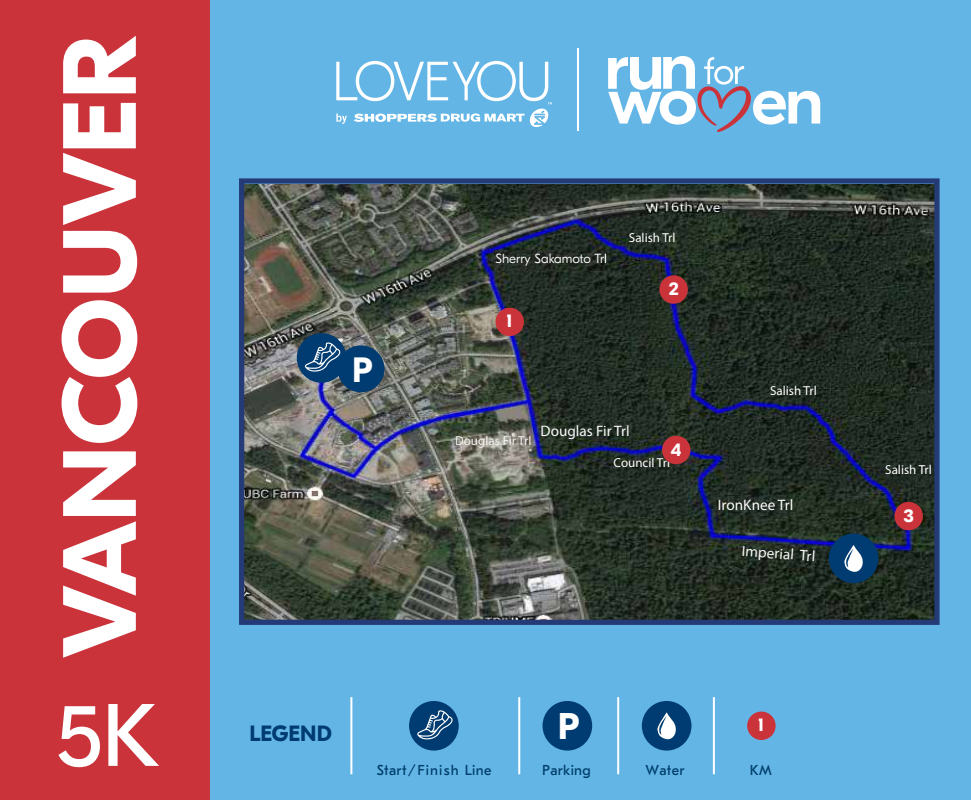
<style>
.page{position:relative;width:971px;height:800px;background:#fff}
.page>*{position:absolute;margin:0;border:0;box-sizing:border-box;transform-origin:0 0}
.t1{font:700 103.8px "GT Eesti Display";letter-spacing:-.005em;color:#fff}
.t2{font:88.4px "GT Eesti Display";color:#fff}
.t3{font:700 37.12px "GT Eesti Display";color:#fff}
.t4{font:700 35.12px "GT Eesti Display";color:#fff}
.t5{font:700 22.08px "GT Eesti Display";color:#003c71}
.t6{font:700 18.44px "GT Eesti Display";color:#fff}
.t7{font:15.2px "Myriad Pro";color:#f9f9f9}
.t8{font:15.2px "Myriad Pro";color:#f9f7f8}
.t9{font:15.2px "Myriad Pro";color:#fcfcfc}
.t10{font:14.36px "GT Eesti Text";letter-spacing:.025em;color:#003e6b}
.t11{font:300 13.24px "GT Eesti Display";color:#fff}
.t12{font:13.04px "Myriad Pro";color:#fff}
.t13{font:13.04px "Myriad Pro";color:#f7f2f3}
</style>
<div class="page">
<div style="left:0;top:0;width:970px;height:800px;background:#62b5e5"></div>
<img style="left:245px;top:184px;width:688px;height:435px">
<div style="left:239px;top:178px;width:700px;height:447px;border:5px solid #243b77"></div>
<div style="left:0;top:0;width:210px;height:800px;background:#cb333b"></div>
<hr style="left:350px;top:697px;width:2px;height:77px;background:#fff">
<hr style="left:518px;top:697px;width:2px;height:77px;background:#fff">
<hr style="left:617px;top:697px;width:2px;height:77px;background:#fff">
<div style="left:409px;top:701px;width:49px;height:50px;background:#003c71;border-radius:50%"></div>
<svg style="left:417px;top:710px;width:36px;height:30px"></svg>
<div style="left:296px;top:333px;width:50px;height:50px;background:#003c71;border-radius:50%"></div>
<svg style="left:304px;top:342px;width:62px;height:39px"></svg>
<hr style="left:712px;top:697px;width:2px;height:77px;background:#fff">
<div style="left:746px;top:712px;width:29px;height:28px;background:#cb333b;border-radius:50%"></div>
<div style="left:495px;top:308px;width:28px;height:28px;background:#cb333b;border-radius:50%"></div>
<div style="left:659px;top:275px;width:28px;height:29px;background:#cb333b;border-radius:50%"></div>
<div style="left:661px;top:436px;width:29px;height:28px;background:#cb333b;border-radius:50%"></div>
<div style="left:894px;top:502px;width:28px;height:28px;background:#cb333b;border-radius:50%"></div>
<svg style="left:336px;top:61px;width:215px;height:66px"></svg>
<svg style="left:608px;top:56px;width:211px;height:76px"></svg>
<hr style="left:577px;top:49px;width:1px;height:82px;background:#fff">
<div style="left:337px;top:345px;width:47px;height:47px;background:#003c71;border-radius:50%"></div>
<div style="left:542px;top:701px;width:50px;height:50px;background:#003c71;border-radius:50%"></div>
<div style="left:641px;top:701px;width:50px;height:50px;background:#003c71;border-radius:50%"></div>
<svg style="left:657px;top:712px;width:19px;height:28px"></svg>
<div style="left:828px;top:534px;width:50px;height:49px;background:#003c71;border-radius:50%"></div>
<svg style="left:844px;top:545px;width:19px;height:27px"></svg>
<img style="left:494px;top:250px;width:110px;height:20px">
<h1 class="t1" style="left:42px;top:658px;width:624px;rotate:-90deg">VANCOUVER</h1>
<h2 class="t2" style="left:56px;top:688px;width:105px">5K</h2>
<h3 class="t4" style="left:352px;top:350px;width:22px">P</h3>
<p class="t11" style="left:495px;top:251px;width:113px">Sherry Sakamoto Trl</p>
<p class="t12" style="left:497px;top:251px;width:111px">SHerry Sakamoto Trl</p>
<h3 class="t6" style="left:506px;top:311px;width:8px">1</h3>
<p class="t12" style="left:628px;top:229px;width:48px">Salish Trl</p>
<h3 class="t6" style="left:668px;top:278px;width:11px">2</h3>
<p class="t13" style="left:455px;top:432px;width:78px">Douglas Fir Trl</p>
<p class="t7" style="left:540px;top:422px;width:91px">Douglas Fir Trl</p>
<h3 class="t6" style="left:670px;top:439px;width:12px">4</h3>
<p class="t12" style="left:613px;top:455px;width:58px">Council Trl</p>
<p class="t12" style="left:769px;top:382px;width:48px">Salish Trl</p>
<p class="t9" style="left:717px;top:495px;width:77px">IronKnee Trl</p>
<p class="t8" style="left:742px;top:542px;width:75px;rotate:4deg">Imperial Trl</p>
<h3 class="t5" style="left:249px;top:721px;width:84px">LEGEND</h3>
<p class="t10" style="left:376px;top:762px;width:116px">Start/Finish Line</p>
<h3 class="t3" style="left:557px;top:706px;width:23px">P</h3>
<h3 class="t6" style="left:758px;top:715px;width:8px">1</h3>
<p class="t10" style="left:542px;top:762px;width:50px">Parking</p>
<p class="t10" style="left:645px;top:762px;width:41px">Water</p>
<p class="t10" style="left:749px;top:762px;width:23px">KM</p>
<p class="t12" style="left:884px;top:462px;width:48px">Salish Trl</p>
<h3 class="t6" style="left:903px;top:505px;width:12px">3</h3>
</div>
